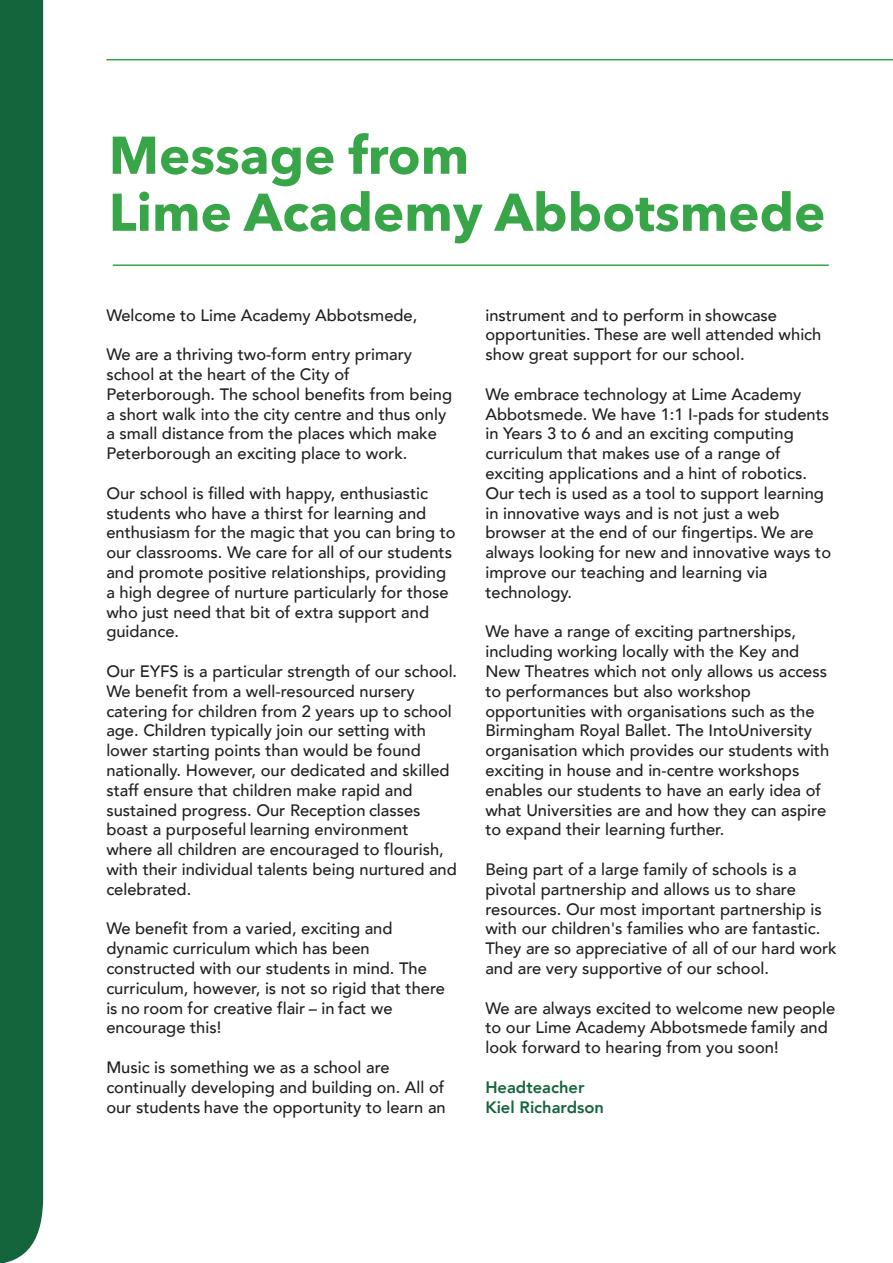
<style>
.page{position:relative;width:893px;height:1263px;background:#fff}
.page>*{position:absolute;margin:0;border:0;box-sizing:border-box;transform-origin:0 0}
.t1{font:700 52.5px/57px "Avenir Next";color:#38a549}
.t2{font:500 16.5px/19.8px "Avenir";color:#231f20}
.t3{font:800 16.5px/19.8px "Avenir";color:#15653c}
</style>
<div class="page">
<hr style="left:106px;top:59px;width:787px;height:1px;background:#38a549">
<div style="left:0;top:0;width:43px;height:1263px;background:#15653c"></div>
<hr style="left:113px;top:264px;width:716px;height:2px;background:#38a549">
<h1 class="t1" style="left:109px;top:126px;width:718px">Message from<br>Lime Academy Abbotsmede</h1>
<p class="t2" style="left:106px;top:304px;width:313px">Welcome to Lime Academy Abbotsmede,</p>
<p class="t2" style="left:106px;top:344px;width:347px">We are a thriving two-form entry primary school at the heart of the City of Peterborough. The school benefits from being a short walk into the city centre and thus only a small distance from the places which make Peterborough an exciting place to work.</p>
<p class="t2" style="left:106px;top:482px;width:351px">Our school is filled with happy, enthusiastic students who have a thirst for learning and enthusiasm for the magic that you can bring to our classrooms. We care for all of our students and promote positive relationships, providing a high degree of nurture particularly for those who just need that bit of extra support and guidance.</p>
<p class="t2" style="left:106px;top:660px;width:352px">Our EYFS is a particular strength of our school.<br>We benefit from a well-resourced nursery catering for children from 2 years up to school age. Children typically join our setting with lower starting points than would be found nationally. However, our dedicated and skilled staff ensure that children make rapid and sustained progress. Our Reception classes boast a purposeful learning environment where all children are encouraged to flourish, with their individual talents being nurtured and celebrated.</p>
<p class="t2" style="left:106px;top:918px;width:340px">We benefit from a varied, exciting and dynamic curriculum which has been constructed with our students in mind. The curriculum, however, is not so rigid that there is no room for creative flair – in fact we encourage this!</p>
<p class="t2" style="left:106px;top:1056px;width:341px">Music is something we as a school are continually developing and building on. All of our students have the opportunity to learn an</p>
<p class="t2" style="left:485px;top:304px;width:338px">instrument and to perform in showcase opportunities. These are well attended which show great support for our school.</p>
<p class="t2" style="left:485px;top:383px;width:347px">We embrace technology at Lime Academy Abbotsmede. We have 1:1 I-pads for students in Years 3 to 6 and an exciting computing curriculum that makes use of a range of exciting applications and a hint of robotics.<br>Our tech is used as a tool to support learning in innovative ways and is not just a web browser at the end of our fingertips. We are always looking for new and innovative ways to improve our teaching and learning via technology.</p>
<p class="t2" style="left:485px;top:621px;width:345px">We have a range of exciting partnerships, including working locally with the Key and New Theatres which not only allows us access to performances but also workshop opportunities with organisations such as the Birmingham Royal Ballet. The IntoUniversity organisation which provides our students with exciting in house and in-centre workshops enables our students to have an early idea of what Universities are and how they can aspire to expand their learning further.</p>
<p class="t2" style="left:485px;top:858px;width:353px">Being part of a large family of schools is a pivotal partnership and allows us to share resources. Our most important partnership is with our children's families who are fantastic.<br>They are so appreciative of all of our hard work and are very supportive of our school.</p>
<p class="t2" style="left:485px;top:997px;width:351px">We are always excited to welcome new people to our Lime Academy Abbotsmede family and look forward to hearing from you soon!</p>
<p class="t3" style="left:485px;top:1077px;width:120px">Headteacher<br>Kiel Richardson</p>
</div>
